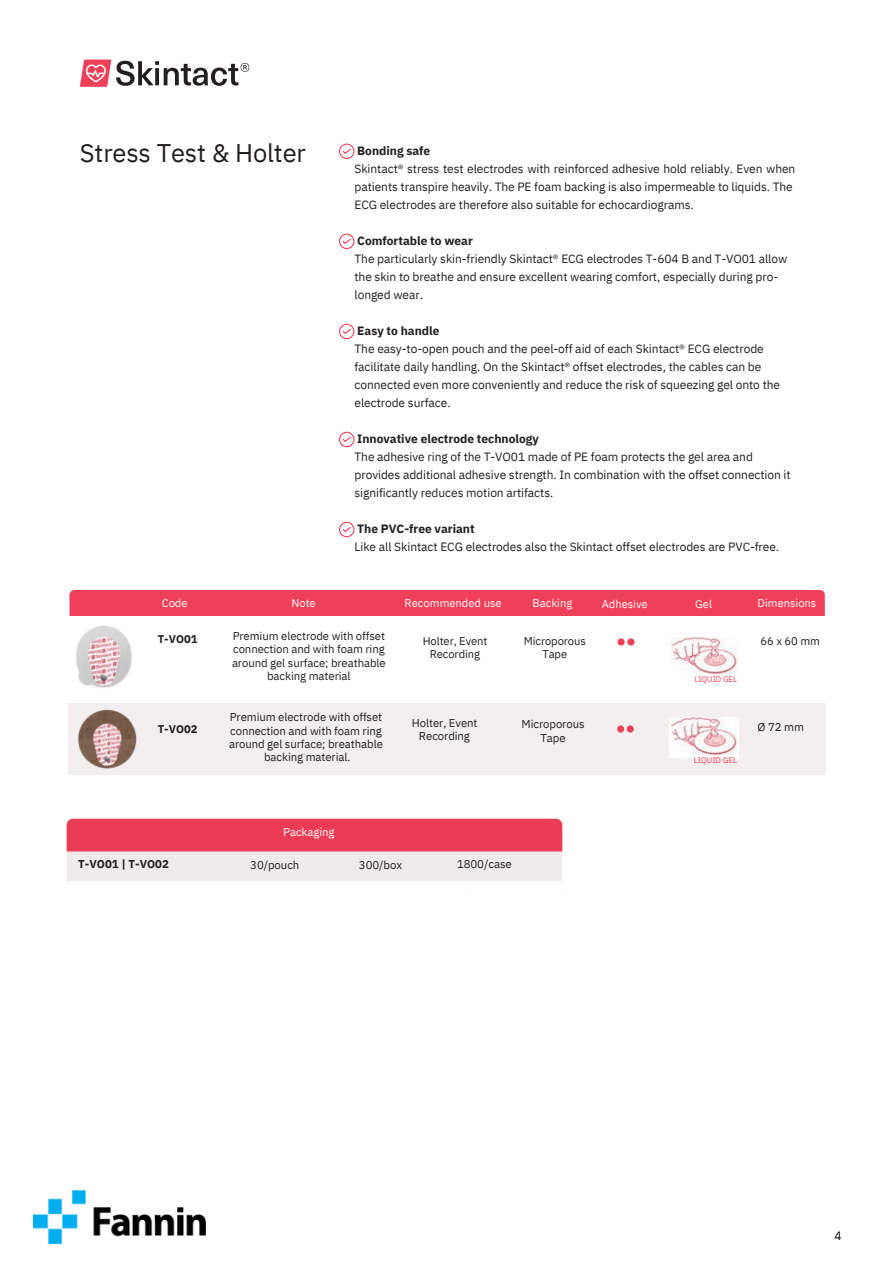
<style>
.page{position:relative;width:894px;height:1264px;background:#fff}
.page>*{position:absolute;margin:0;border:0;box-sizing:border-box;transform-origin:0 0}
.t1{font:25.5px "IBM Plex Sans";letter-spacing:-.005em;color:#231f20}
.t2{font:12px/18px "IBM Plex Sans";letter-spacing:-.005em;color:#231f20}
.t3{font:12px "IBM Plex Sans";color:#000}
.t4{font:11.4px/13.4px "IBM Plex Sans";letter-spacing:-.005em;color:#231f20;text-align:center}
.t5{font:700 11.4px "IBM Plex Sans";color:#231f20}
.t6{font:11.25px "IBM Plex Sans";color:#fff}
.t7{font:11.25px/13.2px "IBM Plex Sans";letter-spacing:-.005em;color:#231f20;text-align:center}
.t8{font:700 11.25px "IBM Plex Sans";color:#231f20}
.t9{font:8.1px "IBM Plex Sans";color:#ef4059}
.t10{font:7.95px "IBM Plex Sans";color:#ef4059}
.s1{font-weight:700}
</style>
<div class="page">
<svg style="left:80px;top:60px;width:169px;height:27px"></svg>
<svg style="left:339px;top:144px;width:15px;height:15px"></svg>
<svg style="left:339px;top:234px;width:15px;height:15px"></svg>
<svg style="left:339px;top:324px;width:15px;height:15px"></svg>
<svg style="left:339px;top:432px;width:15px;height:15px"></svg>
<svg style="left:339px;top:522px;width:15px;height:15px"></svg>
<div style="left:69px;top:590px;width:756px;height:26px;background:#ef4059"></div>
<div style="left:68px;top:703px;width:757px;height:72px;background:#f2efee"></div>
<img style="left:76px;top:625px;width:56px;height:63px">
<img style="left:617px;top:638px;width:18px;height:8px">
<img style="left:670px;top:637px;width:68px;height:39px">
<img style="left:77px;top:709px;width:60px;height:60px">
<img style="left:617px;top:725px;width:17px;height:8px">
<img style="left:669px;top:717px;width:69px;height:40px">
<img style="left:33px;top:1190px;width:172px;height:52px">
<img style="left:66px;top:818px;width:497px;height:63px">
<h3 class="t1" style="left:80px;top:136px;width:227px">Stress Test &amp; Holter</h3>
<h3 class="t2" style="left:354px;top:141px;width:442px"><span class="s1">Bonding safe<br></span>Skintact® stress test electrodes with reinforced adhesive hold reliably. Even when patients transpire heavily. The PE foam backing is also impermeable to liquids. The ECG electrodes are therefore also suitable for echocardiograms.</h3>
<h3 class="t2" style="left:354px;top:231px;width:434px"><span class="s1">Comfortable to wear<br></span>The particularly skin-friendly Skintact® ECG electrodes T-604 B and T-VO01 allow the skin to breathe and ensure excellent wearing comfort, especially during pro&shy;longed wear.</h3>
<h3 class="t2" style="left:354px;top:321px;width:427px"><span class="s1">Easy to handle<br></span>The easy-to-open pouch and the peel-off aid of each Skintact® ECG electrode facilitate daily handling. On the Skintact® offset electrodes, the cables can be connected even more conveniently and reduce the risk of squeezing gel onto the</h3>
<p class="t2" style="left:354px;top:393px;width:98px">electrode surface.</p>
<p class="t2" style="left:354px;top:429px;width:437px"><span class="s1">Innovative electrode technology<br></span>The adhesive ring of the T-VO01 made of PE foam protects the gel area and provides additional adhesive strength. In combination with the offset connection it</p>
<h2 class="t2" style="left:354px;top:483px;width:200px">significantly reduces motion artifacts.</h2>
<h2 class="t2" style="left:354px;top:519px;width:426px"><span class="s1">The PVC-free variant<br></span>Like all Skintact ECG electrodes also the Skintact offset electrodes are PVC-free.</h2>
<h3 class="t6" style="left:162px;top:595px;width:27px">Code</h3>
<h3 class="t6" style="left:404px;top:595px;width:99px">Recommended use</h3>
<p class="t6" style="left:532px;top:595px;width:41px">Backing</p>
<p class="t6" style="left:695px;top:596px;width:18px">Gel</p>
<p class="t6" style="left:757px;top:595px;width:60px">Dimensions</p>
<h3 class="t8" style="left:158px;top:631px;width:41px">T-VO01</h3>
<h3 class="t6" style="left:291px;top:595px;width:26px">Note</h3>
<h3 class="t6" style="left:601px;top:596px;width:47px">Adhesive</h3>
<h2 class="t4" style="left:232px;top:629px;width:155px">Premium electrode with offset connection and with foam ring around gel surface; breathable backing material</h2>
<h3 class="t7" style="left:422px;top:634px;width:66px">Holter, Event<br>Recording</h3>
<p class="t7" style="left:523px;top:634px;width:64px">Microporous<br>Tape</p>
<h3 class="t7" style="left:760px;top:634px;width:61px">66 x 60 mm</h3>
<p class="t10" style="left:694px;top:674px;width:44px">LIQUID GEL</p>
<p class="t8" style="left:158px;top:721px;width:41px">T-VO02</p>
<h2 class="t4" style="left:229px;top:710px;width:155px;text-align:justify">Premium electrode with offset connection and with foam ring around gel surface; breathable</h2>
<h3 class="t4" style="left:264px;top:750px;width:88px">backing material.</h3>
<h3 class="t4" style="left:412px;top:716px;width:67px">Holter, Event<br>Recording</h3>
<p class="t4" style="left:521px;top:717px;width:64px">Microporous<br>Tape</p>
<p class="t4" style="left:757px;top:719px;width:48px">Ø 72 mm</p>
<h3 class="t9" style="left:693px;top:754px;width:45px">LIQUID GEL</h3>
<h3 class="t6" style="left:283px;top:824px;width:53px">Packaging</h3>
<h3 class="t5" style="left:78px;top:856px;width:92px">T-VO01 | T-VO02</h3>
<p class="t4" style="left:250px;top:857px;width:51px">30/pouch</p>
<p class="t4" style="left:359px;top:857px;width:45px">300/box</p>
<p class="t4" style="left:457px;top:857px;width:56px">1800/case</p>
<h3 class="t3" style="left:834px;top:1228px;width:9px">4</h3>
</div>
